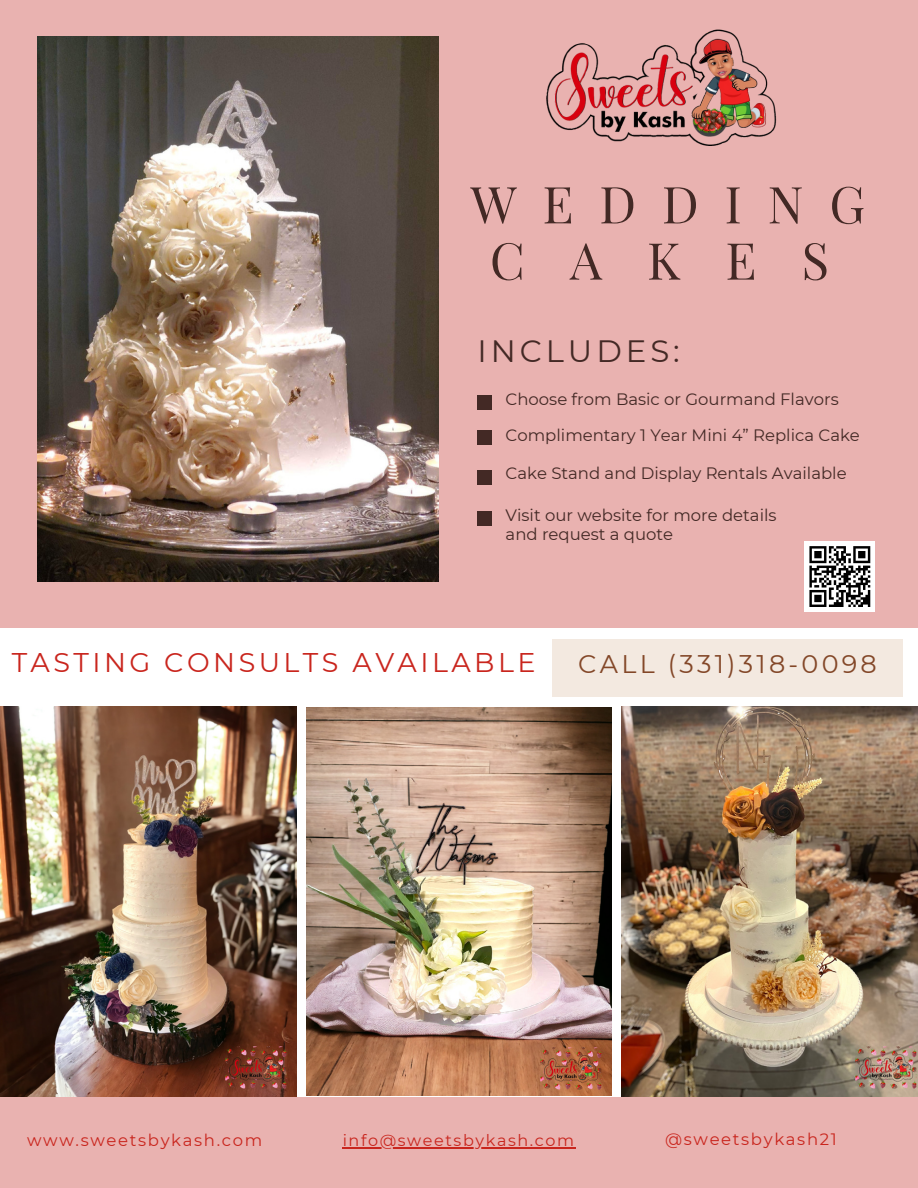
<style>
.page{position:relative;width:918px;height:1188px;background:#e9b2b0}
.page>*{position:absolute;margin:0;border:0;box-sizing:border-box;transform-origin:0 0}
.t1{font:51px "Playfair Display";letter-spacing:.505em;color:#432925}
.t2{font:30.9px "Montserrat";letter-spacing:.13em;color:#432925}
.t3{font:27px "Montserrat";letter-spacing:.13em;color:#c9251d}
.t4{font:25.5px "Montserrat";letter-spacing:.13em;color:#834728}
.t5{font:16.5px/19.2px "Montserrat";color:#432925}
.t6{font:16.5px "Montserrat";letter-spacing:.1em;color:#c9251d}
.t7{font:16.05px "Montserrat";letter-spacing:.1em;color:#c9251d}
</style>
<div class="page">
<div style="left:0;top:628px;width:918px;height:468px;background:#fff"></div>
<img style="left:0;top:706px;width:297px;height:390px">
<img style="left:306px;top:708px;width:305px;height:388px">
<img style="left:622px;top:706px;width:296px;height:390px">
<img style="left:37px;top:36px;width:402px;height:546px">
<div style="left:477px;top:395px;width:15px;height:14px;background:#432925"></div>
<div style="left:478px;top:430px;width:14px;height:15px;background:#432925"></div>
<div style="left:478px;top:471px;width:14px;height:14px;background:#432925"></div>
<div style="left:478px;top:511px;width:14px;height:15px;background:#432925"></div>
<div style="left:552px;top:639px;width:351px;height:58px;background:#f3e9e0"></div>
<img style="left:546px;top:29px;width:231px;height:116px">
<hr style="left:343px;top:1147px;width:233px;height:2px;background:#c9251d">
<div style="left:805px;top:541px;width:70px;height:71px;background:#fff"></div>
<svg style="left:809px;top:546px;width:61px;height:61px"></svg>
<p class="t1" style="left:471px;top:168px;width:396px">WEDDING</p>
<p class="t1" style="left:490px;top:225px;width:341px">CAKES</p>
<p class="t2" style="left:477px;top:332px;width:204px">INCLUDES:</p>
<p class="t5" style="left:506px;top:389px;width:335px">Choose from Basic or Gourmand Flavors</p>
<p class="t5" style="left:506px;top:426px;width:356px">Complimentary 1 Year Mini 4” Replica Cake</p>
<p class="t5" style="left:506px;top:464px;width:343px">Cake Stand and Display Rentals Available</p>
<p class="t5" style="left:506px;top:506px;width:273px">Visit our website for more details and request a quote</p>
<p class="t3" style="left:12px;top:646px;width:525px">TASTING CONSULTS AVAILABLE</p>
<p class="t4" style="left:578px;top:648px;width:300px">CALL (331)318-0098</p>
<p class="t6" style="left:27px;top:1130px;width:237px">www.sweetsbykash.com</p>
<p class="t7" style="left:343px;top:1131px;width:233px">info@sweetsbykash.com</p>
<p class="t6" style="left:665px;top:1129px;width:173px">@sweetsbykash21</p>
</div>
